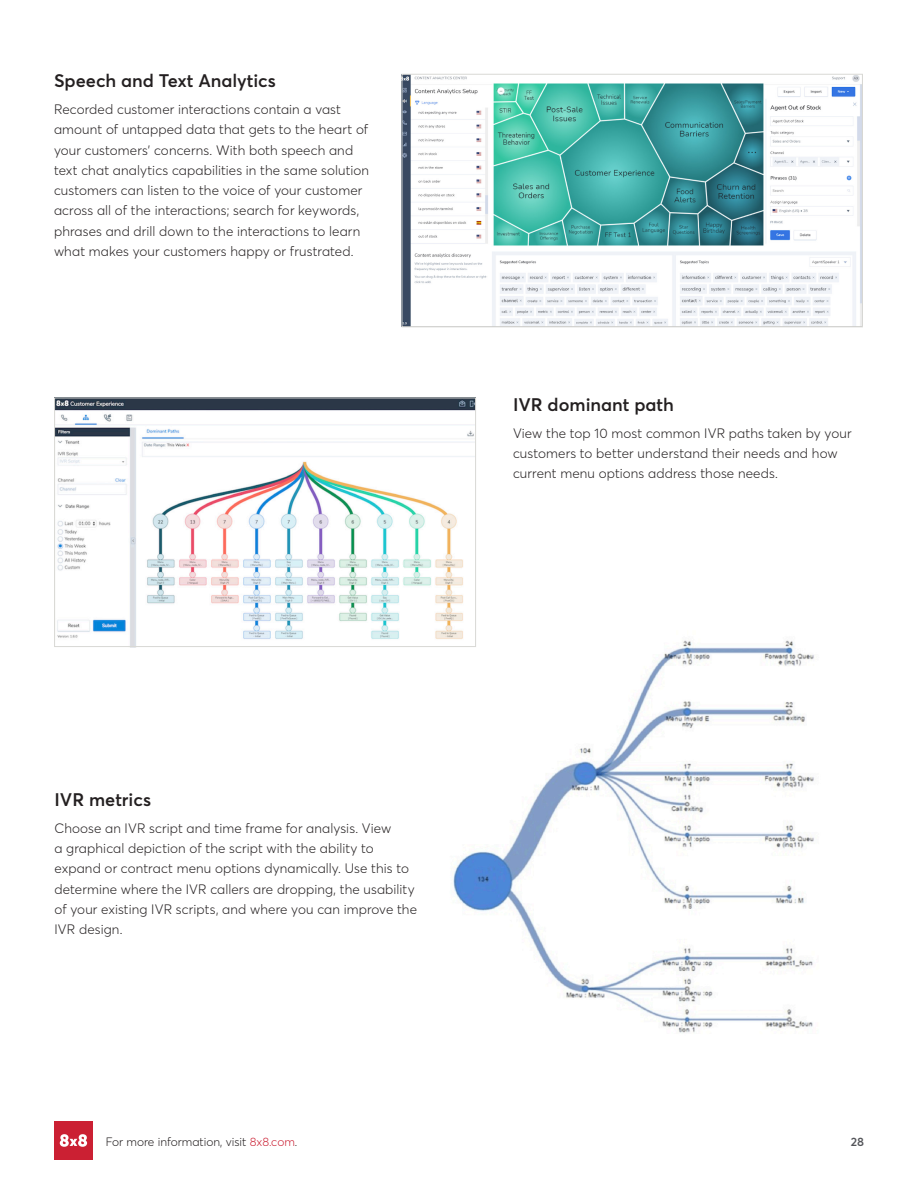
<style>
.page{position:relative;width:918px;height:1188px;background:#fff}
.page>*{position:absolute;margin:0;border:0;box-sizing:border-box;transform-origin:0 0}
.Subhead_Level_2{font:600 18px "Averta";color:#231f20}
.Body{font:300 13.5px/20.2px "Averta";letter-spacing:.01em;color:#231f20}
.t1{font:300 12px "Averta";color:#231f20}
.t2{font:600 12px "Averta";color:#54555a}
.s1{color:#cb2033}
</style>
<div class="page">
<img style="left:404px;top:76px;width:457px;height:249px">
<div style="left:402px;top:74px;width:461px;height:253px;border:1px solid #d9d9d5"></div>
<img style="left:56px;top:400px;width:418px;height:245px">
<div style="left:54px;top:398px;width:422px;height:249px;border:1px solid #d9d9d5"></div>
<img style="left:434px;top:620px;width:380px;height:413px">
<div style="left:54px;top:1121px;width:39px;height:39px;background:#cb2033"></div>
<svg style="left:60px;top:1134px;width:27px;height:13px"></svg>
<p class="Subhead_Level_2" style="left:54px;top:68px;width:223px">Speech and Text Analytics</p>
<p class="Body" style="left:54px;top:99px;width:317px">Recorded customer interactions contain a vast amount of untapped data that gets to the heart of your customers’ concerns. With both speech and text chat analytics capabilities in the same solution customers can listen to the voice of your customer across all of the interactions; search for keywords, phrases and drill down to the interactions to learn what makes your customers happy or frustrated.</p>
<p class="Subhead_Level_2" style="left:513px;top:392px;width:162px">IVR dominant path</p>
<p class="Body" style="left:513px;top:422px;width:340px">View the top 10 most common IVR paths taken by your customers to better understand their needs and how current menu options address those needs.</p>
<p class="Subhead_Level_2" style="left:55px;top:787px;width:98px">IVR metrics</p>
<p class="Body" style="left:55px;top:817px;width:364px">Choose an IVR script and time frame for analysis. View<br>a graphical depiction of the script with the ability to expand or contract menu options dynamically. Use this to determine where the IVR callers are dropping, the usability of your existing IVR scripts, and where you can improve the IVR design.</p>
<p class="t1" style="left:106px;top:1133px;width:193px">For more information, visit <span class="s1">8x8.com</span>.</p>
<p class="t2" style="left:851px;top:1133px;width:15px">28</p>
</div>
